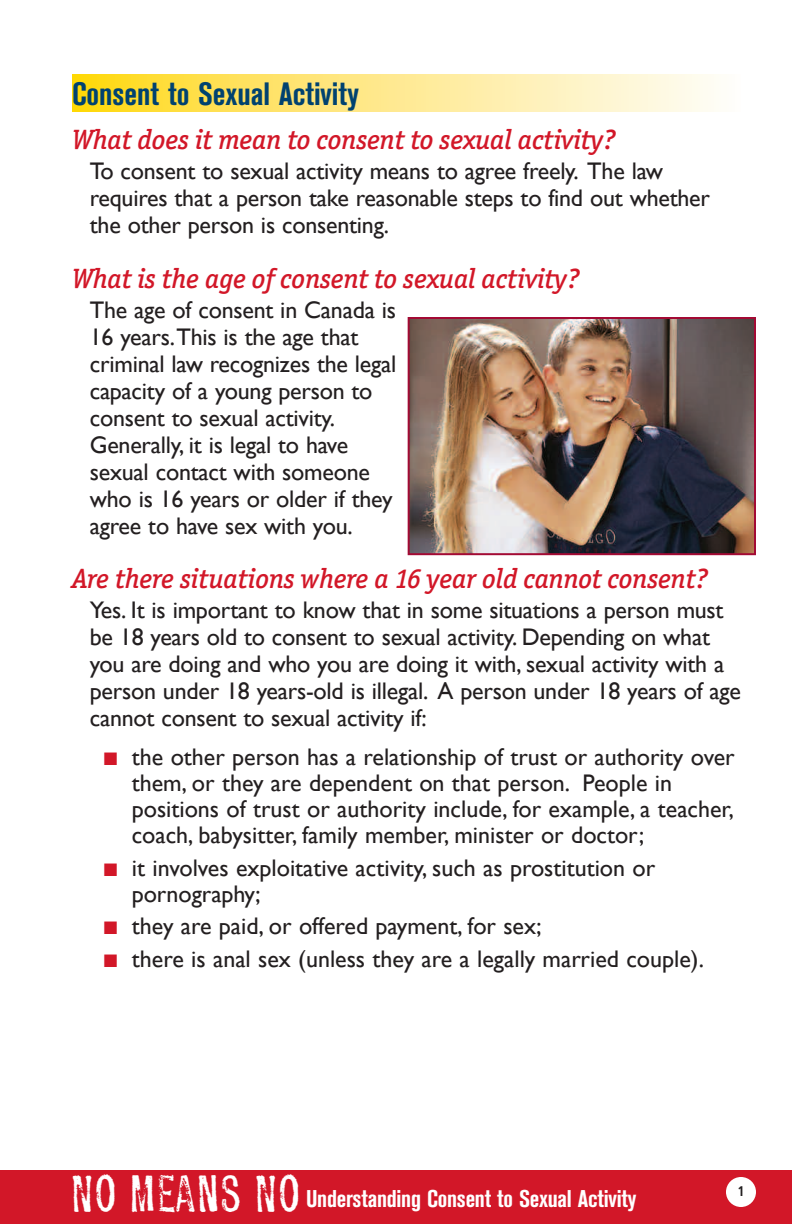
<style>
.page{position:relative;width:792px;height:1224px;background:#fff}
.page>*{position:absolute;margin:0;border:0;box-sizing:border-box;transform-origin:0 0}
.t1{font:700 condensed 32px "Akzidenz Grotesk BE";color:#004270}
.t2{font:italic 500 28px "Officina Ser ITC";color:#d21728}
.t3{font:24px/27px "Gill Sans";letter-spacing:-.01em;color:#231f20}
.t4{font:700 condensed 24px "Akzidenz Grotesk BE";letter-spacing:-.01em;color:#fff}
.t5{font:700 condensed 14px "Frutiger";color:#231f20}
.s1{color:#d21728}
.s2{font-family:"Profumo";font-weight:400;font-stretch:normal;font-size:46px}
</style>
<div class="page">
<svg style="left:72px;top:74px;width:644px;height:38px"></svg>
<div style="left:0;top:1170px;width:792px;height:54px;background:#d21728"></div>
<div style="left:726px;top:1177px;width:30px;height:30px;background:#fff;border-radius:50%"></div>
<img style="left:411px;top:320px;width:342px;height:232px">
<div style="left:408px;top:317px;width:348px;height:238px;border:2px solid #a30a34"></div>
<h1 class="t1" style="left:72px;top:82px;width:288px">Consent to Sexual Activity</h1>
<p class="t2" style="left:72px;top:130px;width:545px">What does it mean to consent to sexual activity?</p>
<p class="t3" style="left:90px;top:157px;width:622px">To consent to sexual activity means to agree freely. The law requires that a person take reasonable steps to find out whether the other person is consenting.</p>
<p class="t2" style="left:72px;top:268px;width:509px">What is the age of consent to sexual activity?</p>
<p class="t3" style="left:90px;top:296px;width:308px">The age of consent in Canada is<br>16 years.This is the age that criminal law recognizes the legal capacity of a young person to consent to sexual activity.<br>Generally, it is legal to have sexual contact with someone who is 16 years or older if they agree to have sex with you.</p>
<p class="t2" style="left:72px;top:569px;width:638px">Are there situations where a 16 year old cannot consent?</p>
<p class="t3" style="left:90px;top:596px;width:653px">Yes. It is important to know that in some situations a person must be 18 years old to consent to sexual activity. Depending on what you are doing and who you are doing it with, sexual activity with a person under 18 years-old is illegal. A person under 18 years of age cannot consent to sexual activity if:</p>
<p class="t3" style="left:132px;top:744px;width:604px;line-height:26px;text-indent:-28px"><span class="s1">■</span> the other person has a relationship of trust or authority over them, or they are dependent on that person. People in positions of trust or authority include, for example, a teacher, coach, babysitter, family member, minister or doctor;</p>
<p class="t3" style="left:132px;top:854px;width:525px;line-height:26px;text-indent:-28px"><span class="s1">■</span> it involves exploitative activity, such as prostitution or pornography;</p>
<p class="t3" style="left:104px;top:912px;width:439px"><span class="s1">■</span> they are paid, or offered payment, for sex;</p>
<p class="t3" style="left:104px;top:945px;width:602px"><span class="s1">■</span> there is anal sex (unless they are a legally married couple).</p>
<p class="t4" style="left:70px;top:1190px;width:568px"><span class="s2">NO MEANS NO</span> Understanding Consent to Sexual Activity</p>
<p class="t5" style="left:737px;top:1185px;width:9px">1</p>
</div>
